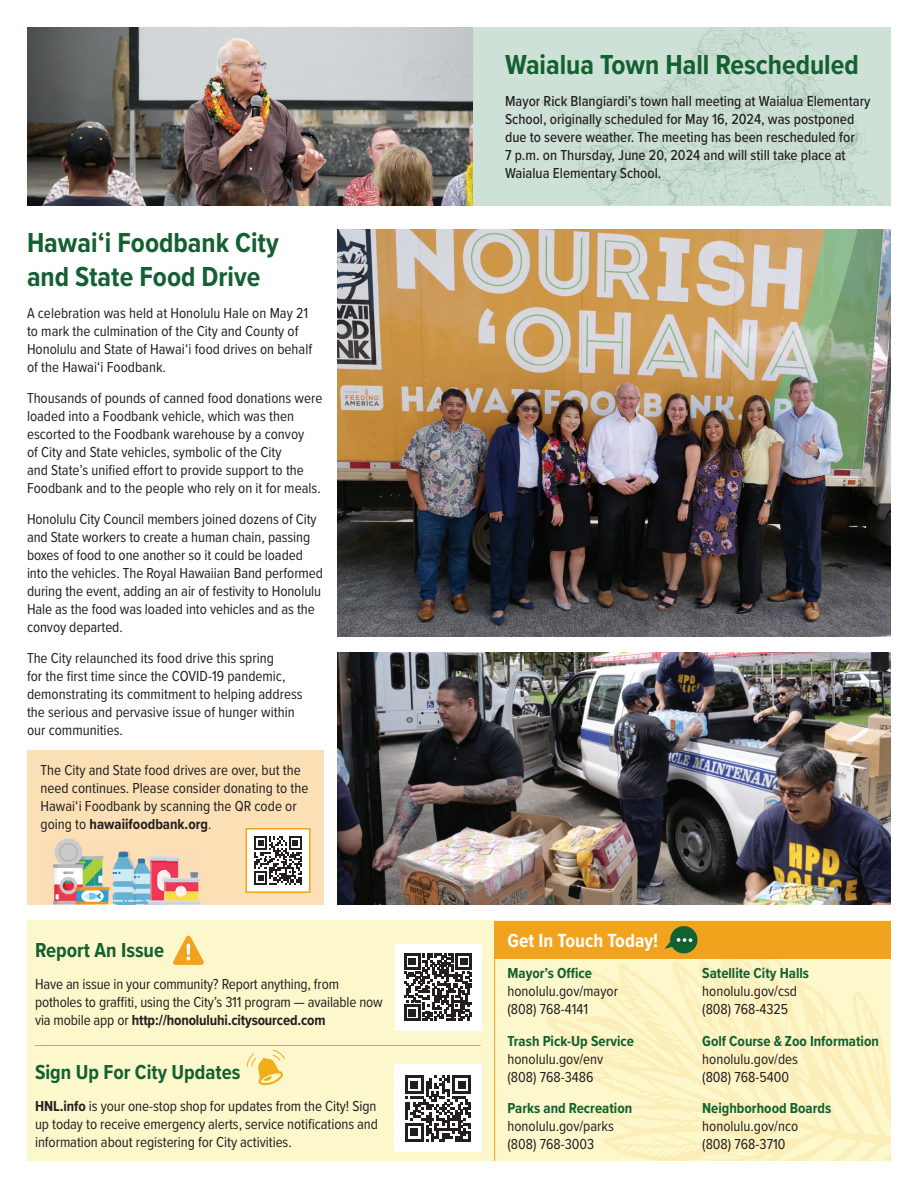
<style>
.page{position:relative;width:918px;height:1188px;background:#fff}
.page>*{position:absolute;margin:0;border:0;box-sizing:border-box;transform-origin:0 0}
.t1{font:700 28.5px/34.2px "Proxima Nova Cond";color:#136031}
.t2{font:700 21px "Proxima Nova Cond";color:#136031}
.t3{font:700 19.8px "Proxima Nova Cond";color:#fff}
.t4{font:15px/18px "Proxima Nova Cond";color:#231f20}
.t5{font:500 15px/18px "Proxima Nova Cond";color:#231f20}
.t6{font:700 15px "Proxima Nova Cond";color:#136031}
.s1{font-weight:700}
</style>
<div class="page">
<div style="left:27px;top:921px;width:864px;height:240px;background:#fcf8cb"></div>
<svg style="left:546px;top:958px;width:345px;height:203px"></svg>
<svg style="left:663px;top:992px;width:228px;height:169px"></svg>
<svg style="left:173px;top:935px;width:31px;height:30px"></svg>
<div style="left:395px;top:944px;width:87px;height:86px;background:#fff"></div>
<svg style="left:404px;top:953px;width:68px;height:68px"></svg>
<div style="left:394px;top:1065px;width:88px;height:87px;background:#fff"></div>
<svg style="left:405px;top:1075px;width:66px;height:66px"></svg>
<div style="left:494px;top:921px;width:397px;height:37px;background:#f1a31e"></div>
<hr style="left:35px;top:1045px;width:446px;height:1px;background:#f1a31e">
<hr style="left:494px;top:932px;width:1px;height:229px;background:#f1a31e">
<svg style="left:665px;top:926px;width:33px;height:28px"></svg>
<svg style="left:247px;top:1050px;width:38px;height:35px"></svg>
<div style="left:27px;top:27px;width:864px;height:178px;background:#cee1d6"></div>
<img style="left:538px;top:28px;width:341px;height:176px">
<img style="left:27px;top:27px;width:445px;height:178px">
<img style="left:338px;top:652px;width:553px;height:252px">
<img style="left:338px;top:230px;width:553px;height:406px">
<div style="left:27px;top:750px;width:297px;height:154px;background:#fbdfb5"></div>
<div style="left:246px;top:829px;width:64px;height:63px;background:#fff"></div>
<svg style="left:254px;top:836px;width:48px;height:49px"></svg>
<div style="left:246px;top:828px;width:64px;height:65px;border:2px solid #f1a31e"></div>
<img style="left:40px;top:838px;width:54px;height:67px">
<img style="left:94px;top:856px;width:23px;height:49px">
<img style="left:136px;top:858px;width:9px;height:46px">
<img style="left:114px;top:852px;width:22px;height:52px">
<img style="left:117px;top:857px;width:1px;height:47px">
<img style="left:152px;top:856px;width:48px;height:48px">
<img style="left:145px;top:857px;width:22px;height:47px">
<svg style="left:117px;top:904px;width:50px;height:1px"></svg>
<h1 class="t1" style="left:27px;top:225px;width:253px">Hawai‘i Foodbank City and State Food Drive</h1>
<p class="t4" style="left:27px;top:303px;width:287px">A celebration was held at Honolulu Hale on May 21 to mark the culmination of the City and County of Honolulu and State of Hawai‘i food drives on behalf of the Hawai‘i Foodbank.</p>
<p class="t4" style="left:27px;top:388px;width:297px">Thousands of pounds of canned food donations were loaded into a Foodbank vehicle, which was then escorted to the Foodbank warehouse by a convoy<br>of City and State vehicles, symbolic of the City<br>and State’s unified effort to provide support to the Foodbank and to the people who rely on it for meals.</p>
<p class="t4" style="left:27px;top:509px;width:298px">Honolulu City Council members joined dozens of City and State workers to create a human chain, passing boxes of food to one another so it could be loaded into the vehicles. The Royal Hawaiian Band performed during the event, adding an air of festivity to Honolulu Hale as the food was loaded into vehicles and as the convoy departed.</p>
<p class="t4" style="left:27px;top:648px;width:277px">The City relaunched its food drive this spring<br>for the first time since the COVID-19 pandemic, demonstrating its commitment to helping address the serious and pervasive issue of hunger within our communities.</p>
<p class="t4" style="left:40px;top:760px;width:269px">The City and State food drives are over, but the need continues. Please consider donating to the Hawai‘i Foodbank by scanning the QR code or going to <span class="s1">hawaiifoodbank.org</span>.</p>
<h2 class="t2" style="left:35px;top:935px;width:131px">Report An Issue</h2>
<p class="t4" style="left:35px;top:974px;width:349px">Have an issue in your community? Report anything, from potholes to graffiti, using the City’s 311 program — available now via mobile app or <span class="s1">http://honoluluhi.citysourced.com</span></p>
<h2 class="t2" style="left:35px;top:1057px;width:207px">Sign Up For City Updates</h2>
<p class="t4" style="left:35px;top:1096px;width:345px;text-align:justify"><span class="s1">HNL.info</span> is your one-stop shop for updates from the City! Sign up today to receive emergency alerts, service notifications and information about registering for City activities.</p>
<h1 class="t1" style="left:505px;top:47px;width:355px">Waialua Town Hall Rescheduled</h1>
<p class="t5" style="left:505px;top:91px;width:367px">Mayor Rick Blangiardi’s town hall meeting at Waialua Elementary School, originally scheduled for May 16, 2024, was postponed due to severe weather. The meeting has been rescheduled for<br>7 p.m. on Thursday, June 20, 2024 and will still take place at Waialua Elementary School.</p>
<h3 class="t3" style="left:508px;top:926px;width:152px">Get In Touch Today!</h3>
<p class="t6" style="left:507px;top:962px;width:86px">Mayor’s Office</p>
<p class="t4" style="left:507px;top:982px;width:112px">honolulu.gov/mayor (808) 768-4141</p>
<p class="t6" style="left:507px;top:1030px;width:128px">Trash Pick-Up Service</p>
<p class="t4" style="left:507px;top:1049px;width:97px">honolulu.gov/env (808) 768-3486</p>
<p class="t6" style="left:507px;top:1097px;width:126px">Parks and Recreation</p>
<p class="t4" style="left:507px;top:1117px;width:108px">honolulu.gov/parks (808) 768-3003</p>
<p class="t6" style="left:702px;top:962px;width:108px">Satellite City Halls</p>
<p class="t4" style="left:702px;top:982px;width:96px">honolulu.gov/csd (808) 768-4325</p>
<p class="t6" style="left:702px;top:1030px;width:178px">Golf Course &amp; Zoo Information</p>
<p class="t4" style="left:702px;top:1049px;width:97px">honolulu.gov/des (808) 768-5400</p>
<p class="t6" style="left:702px;top:1097px;width:131px">Neighborhood Boards</p>
<p class="t4" style="left:702px;top:1117px;width:98px">honolulu.gov/nco (808) 768-3710</p>
</div>
